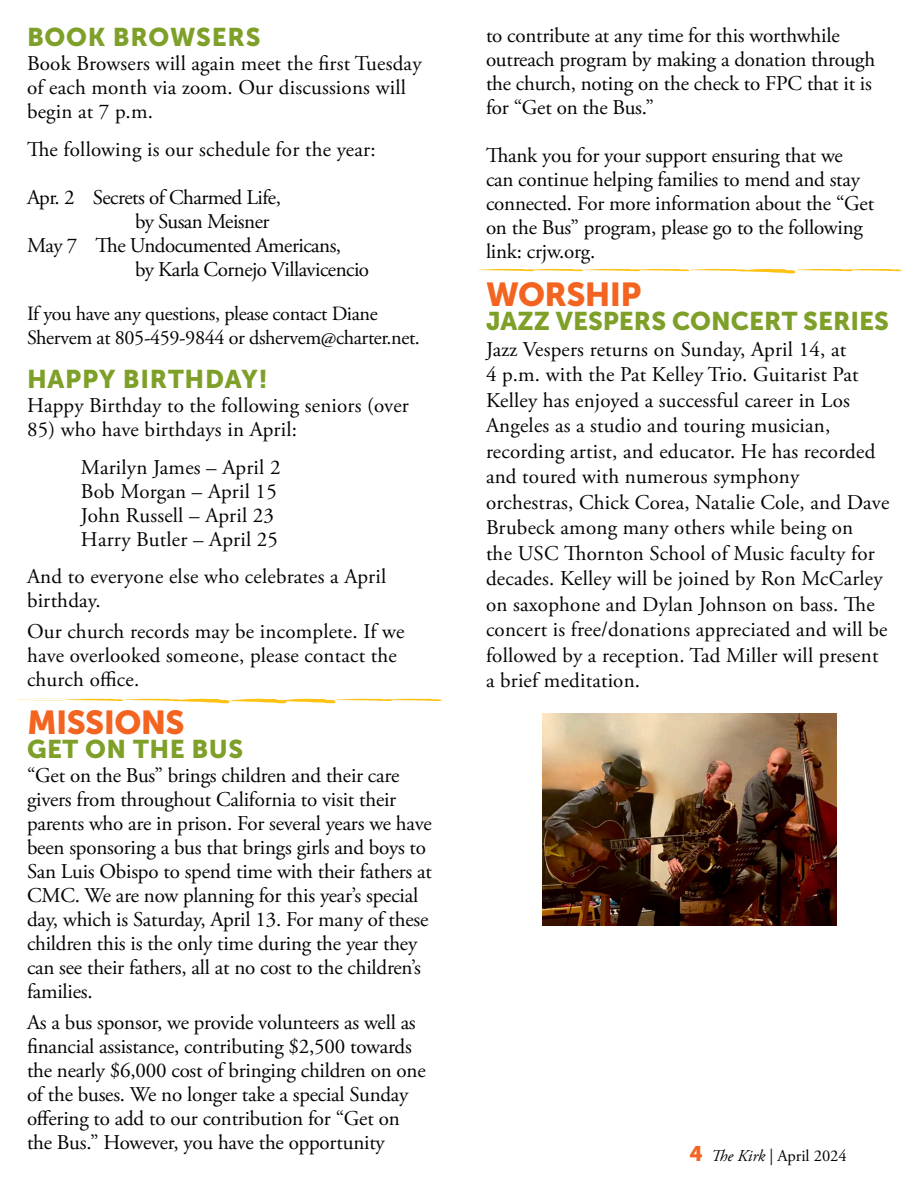
<style>
.page{position:relative;width:918px;height:1188px;background:#fff}
.page>*{position:absolute;margin:0;border:0;box-sizing:border-box;transform-origin:0 0}
.t1{font:33px "Museo Sans 900";letter-spacing:-.02em;color:#f36421}
.t2{font:25.5px "Museo Sans 900";letter-spacing:.02em;color:#7ea029}
.t3{font:25.5px "Museo Sans 900";color:#7ea029}
.t4{font:21px/24px "Adobe Garamond Pro";letter-spacing:-.01em;color:#040503}
.t5{font:21px/25.5px "Adobe Garamond Pro";letter-spacing:.01em;color:#040503}
.t6{font:20.25px/24px "Adobe Garamond Pro";letter-spacing:-.02em;color:#040503}
.t7{font:16.5px "Adobe Garamond Pro";color:#040503}
.s1{font-family:"Museo Sans 900";font-size:21px;color:#f36421}
.s2{font-style:italic}
</style>
<div class="page">
<svg style="left:478px;top:268px;width:424px;height:6px"></svg>
<svg style="left:18px;top:698px;width:424px;height:5px"></svg>
<img style="left:542px;top:714px;width:295px;height:211px">
<p class="t2" style="left:27px;top:23px;width:235px">BOOK BROWSERS</p>
<p class="t5" style="left:27px;top:52px;width:396px;line-height:24px">Book Browsers will again meet the first Tuesday of each month via zoom. Our discussions will begin at 7 p.m.</p>
<p class="t5" style="left:27px;top:137px;width:350px">The following is our schedule for the year:</p>
<p class="t4" style="left:27px;top:186px;width:256px">Apr. 2 Secrets of Charmed Life,</p>
<p class="t4" style="left:135px;top:210px;width:136px">by Susan Meisner</p>
<p class="t4" style="left:27px;top:234px;width:316px">May 7 The Undocumented Americans,</p>
<p class="t4" style="left:135px;top:258px;width:236px">by Karla Cornejo Villavicencio</p>
<p class="t6" style="left:27px;top:302px;width:394px">If you have any questions, please contact Diane<br>Shervem at 805-459-9844 or dshervem@charter.net.</p>
<p class="t2" style="left:27px;top:365px;width:242px">HAPPY BIRTHDAY!</p>
<p class="t5" style="left:27px;top:393px;width:383px">Happy Birthday to the following seniors (over</p>
<p class="t5" style="left:27px;top:417px;width:272px">85) who have birthdays in April:</p>
<p class="t5" style="left:81px;top:455px;width:201px">Marilyn James – April 2</p>
<p class="t5" style="left:81px;top:479px;width:197px">Bob Morgan – April 15</p>
<p class="t5" style="left:81px;top:503px;width:195px">John Russell – April 23</p>
<p class="t5" style="left:81px;top:527px;width:199px">Harry Butler – April 25</p>
<p class="t5" style="left:27px;top:565px;width:361px;line-height:24px">And to everyone else who celebrates a April birthday.</p>
<p class="t5" style="left:27px;top:620px;width:379px;line-height:24px">Our church records may be incomplete. If we have overlooked someone, please contact the church office.</p>
<p class="t1" style="left:27px;top:704px;width:159px">MISSIONS</p>
<p class="t2" style="left:27px;top:734px;width:218px">GET ON THE BUS</p>
<p class="t4" style="left:27px;top:764px;width:406px">“Get on the Bus” brings children and their care givers from throughout California to visit their parents who are in prison. For several years we have been sponsoring a bus that brings girls and boys to San Luis Obispo to spend time with their fathers at CMC. We are now planning for this year’s special day, which is Saturday, April 13. For many of these children this is the only time during the year they can see their fathers, all at no cost to the children’s families.</p>
<p class="t4" style="left:27px;top:1011px;width:400px">As a bus sponsor, we provide volunteers as well as financial assistance, contributing $2,500 towards the nearly $6,000 cost of bringing children on one of the buses. We no longer take a special Sunday offering to add to our contribution for “Get on the Bus.” However, you have the opportunity</p>
<p class="t4" style="left:486px;top:24px;width:391px">to contribute at any time for this worthwhile outreach program by making a donation through the church, noting on the check to FPC that it is for “Get on the Bus.”</p>
<p class="t4" style="left:486px;top:144px;width:390px">Thank you for your support ensuring that we can continue helping families to mend and stay connected. For more information about the “Get on the Bus” program, please go to the following link: crjw.org.</p>
<p class="t1" style="left:486px;top:276px;width:157px">WORSHIP</p>
<p class="t3" style="left:486px;top:307px;width:404px">JAZZ VESPERS CONCERT SERIES</p>
<p class="t5" style="left:486px;top:337px;width:405px">Jazz Vespers returns on Sunday, April 14, at<br>4 p.m. with the Pat Kelley Trio. Guitarist Pat Kelley has enjoyed a successful career in Los Angeles as a studio and touring musician, recording artist, and educator. He has recorded and toured with numerous symphony orchestras, Chick Corea, Natalie Cole, and Dave Brubeck among many others while being on<br>the USC Thornton School of Music faculty for decades. Kelley will be joined by Ron McCarley on saxophone and Dylan Johnson on bass. The concert is free/donations appreciated and will be followed by a reception. Tad Miller will present a brief meditation.</p>
<p class="t7" style="left:689px;top:1146px;width:159px"><span class="s1">4</span> <span class="s2">The Kirk</span> | April 2024</p>
</div>
